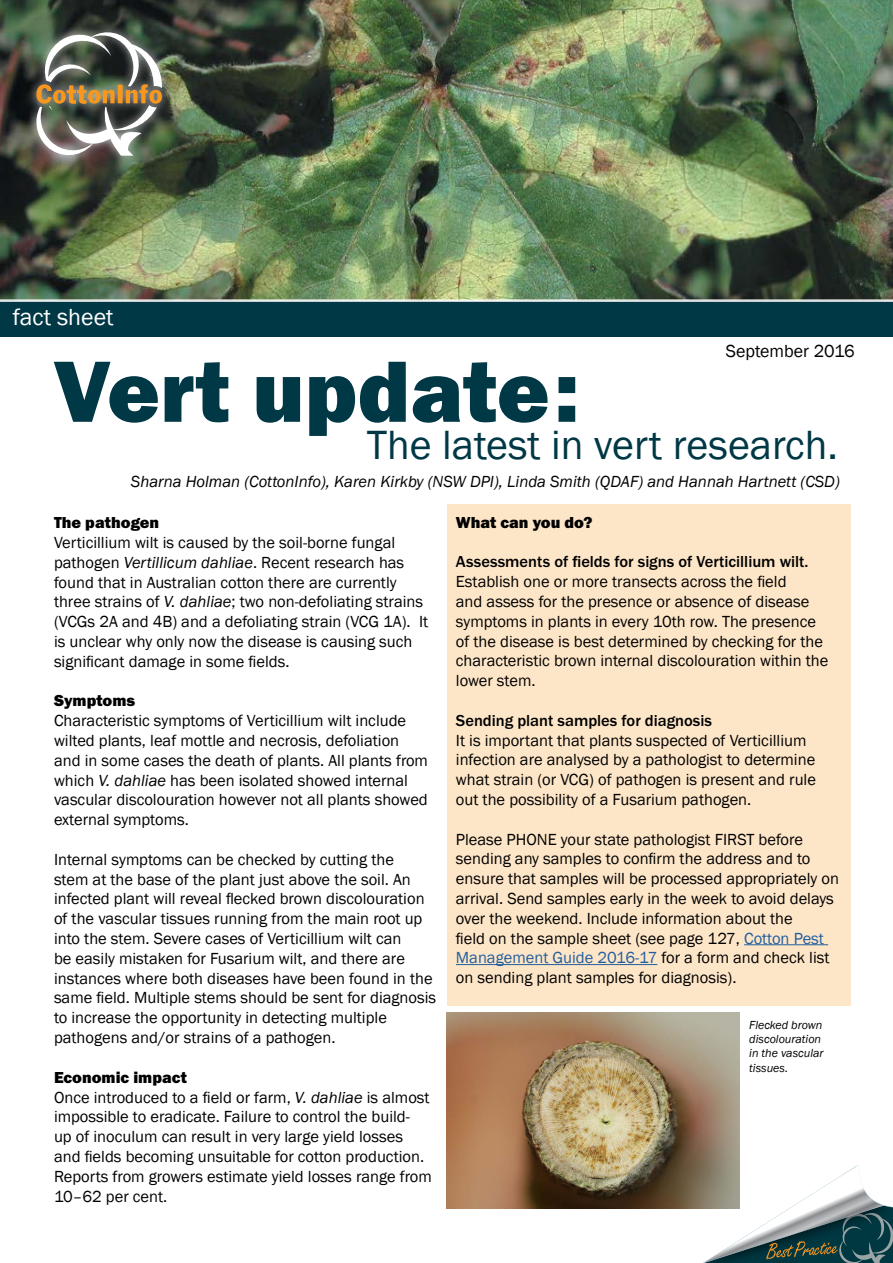
<style>
.page{position:relative;width:893px;height:1263px;background:#fff}
.page>*{position:absolute;margin:0;border:0;box-sizing:border-box;transform-origin:0 0}
.t1{font:90px "Franklin Gothic URW Hea";color:#003846}
.t2{font:42px "Franklin Gothic";color:#003846}
.t3{font:24px "Franklin Gothic";color:#fff}
.t4{font:18px "Franklin Gothic";color:#000}
.t5{font:16.5px/19.8px "Franklin Gothic";color:#000}
.t6{font:italic 16.5px "Franklin Gothic";color:#000}
.t7{font:500 16.5px "Franklin Gothic URW";color:#000}
.t8{font:16.5px "Franklin Gothic URW Hea";color:#000}
.t9{font:italic 12px/14.4px "Franklin Gothic";color:#000}
.s1{font-style:italic}
.s2{color:#215e9e}
</style>
<div class="page">
<div style="left:447px;top:504px;width:403px;height:502px;background:#fde5c7"></div>
<hr style="left:744px;top:944px;width:84px;height:1px;background:#215e9e">
<hr style="left:456px;top:964px;width:201px;height:1px;background:#215e9e">
<img style="left:0;top:0;width:893px;height:300px">
<div style="left:0;top:301px;width:893px;height:36px;background:#003846"></div>
<svg style="left:703px;top:1164px;width:190px;height:99px"></svg>
<div style="left:27px;top:23px;width:144px;height:142px;background:#fff;opacity:.75"></div>
<img style="left:36px;top:29px;width:127px;height:130px">
<hr style="left:0;top:300px;width:893px;height:2px;background:#fff">
<img style="left:446px;top:1013px;width:294px;height:196px">
<h3 class="t3" style="left:13px;top:302px;width:102px">fact sheet</h3>
<h1 class="t1" style="left:54px;top:333px;width:527px">Vert update:</h1>
<p class="t4" style="left:726px;top:340px;width:130px">September 2016</p>
<h2 class="t2" style="left:367px;top:419px;width:473px">The latest in vert research.</h2>
<p class="t6" style="left:131px;top:471px;width:710px">Sharna Holman (CottonInfo), Karen Kirkby (NSW DPI), Linda Smith (QDAF) and Hannah Hartnett (CSD)</p>
<p class="t8" style="left:54px;top:512px;width:107px">The pathogen</p>
<p class="t5" style="left:54px;top:533px;width:376px">Verticillium wilt is caused by the soil-borne fungal pathogen <span class="s1">Vertillicum dahliae</span>. Recent research has found that in Australian cotton there are currently three strains of <span class="s1">V. dahliae</span>; two non-defoliating strains (VCGs 2A and 4B) and a defoliating strain (VCG 1A). It is unclear why only now the disease is causing such significant damage in some fields.</p>
<p class="t8" style="left:54px;top:690px;width:83px">Symptoms</p>
<p class="t5" style="left:54px;top:711px;width:376px">Characteristic symptoms of Verticillium wilt include wilted plants, leaf mottle and necrosis, defoliation and in some cases the death of plants. All plants from which <span class="s1">V. dahliae</span> has been isolated showed internal vascular discolouration however not all plants showed external symptoms.</p>
<p class="t5" style="left:54px;top:850px;width:384px">Internal symptoms can be checked by cutting the<br>stem at the base of the plant just above the soil. An infected plant will reveal flecked brown discolouration of the vascular tissues running from the main root up into the stem. Severe cases of Verticillium wilt can<br>be easily mistaken for Fusarium wilt, and there are instances where both diseases have been found in the same field. Multiple stems should be sent for diagnosis to increase the opportunity in detecting multiple pathogens and/or strains of a pathogen.</p>
<p class="t8" style="left:54px;top:1066px;width:134px">Economic impact</p>
<p class="t5" style="left:54px;top:1087px;width:379px">Once introduced to a field or farm, <span class="s1">V. dahliae</span> is almost impossible to eradicate. Failure to control the build-<br>up of inoculum can result in very large yield losses and fields becoming unsuitable for cotton production.<br>Reports from growers estimate yield losses range from 10–62 per cent.</p>
<p class="t8" style="left:456px;top:511px;width:138px">What can you do?</p>
<p class="t7" style="left:456px;top:552px;width:354px">Assessments of fields for signs of Verticillium wilt.</p>
<p class="t5" style="left:456px;top:572px;width:374px">Establish one or more transects across the field<br>and assess for the presence or absence of disease symptoms in plants in every 10th row. The presence of the disease is best determined by checking for the characteristic brown internal discolouration within the lower stem.</p>
<p class="t7" style="left:456px;top:710px;width:258px">Sending plant samples for diagnosis</p>
<p class="t5" style="left:456px;top:730px;width:362px">It is important that plants suspected of Verticillium infection are analysed by a pathologist to determine what strain (or VCG) of pathogen is present and rule out the possibility of a Fusarium pathogen.</p>
<p class="t5" style="left:456px;top:829px;width:385px">Please PHONE your state pathologist FIRST before sending any samples to confirm the address and to ensure that samples will be processed appropriately on arrival. Send samples early in the week to avoid delays over the weekend. Include information about the<br>field on the sample sheet (see page 127, <span class="s2">Cotton Pest Management Guide 2016-17</span> for a form and check list on sending plant samples for diagnosis).</p>
<p class="t9" style="left:749px;top:1018px;width:76px">Flecked brown discolouration in the vascular tissues.</p>
</div>
